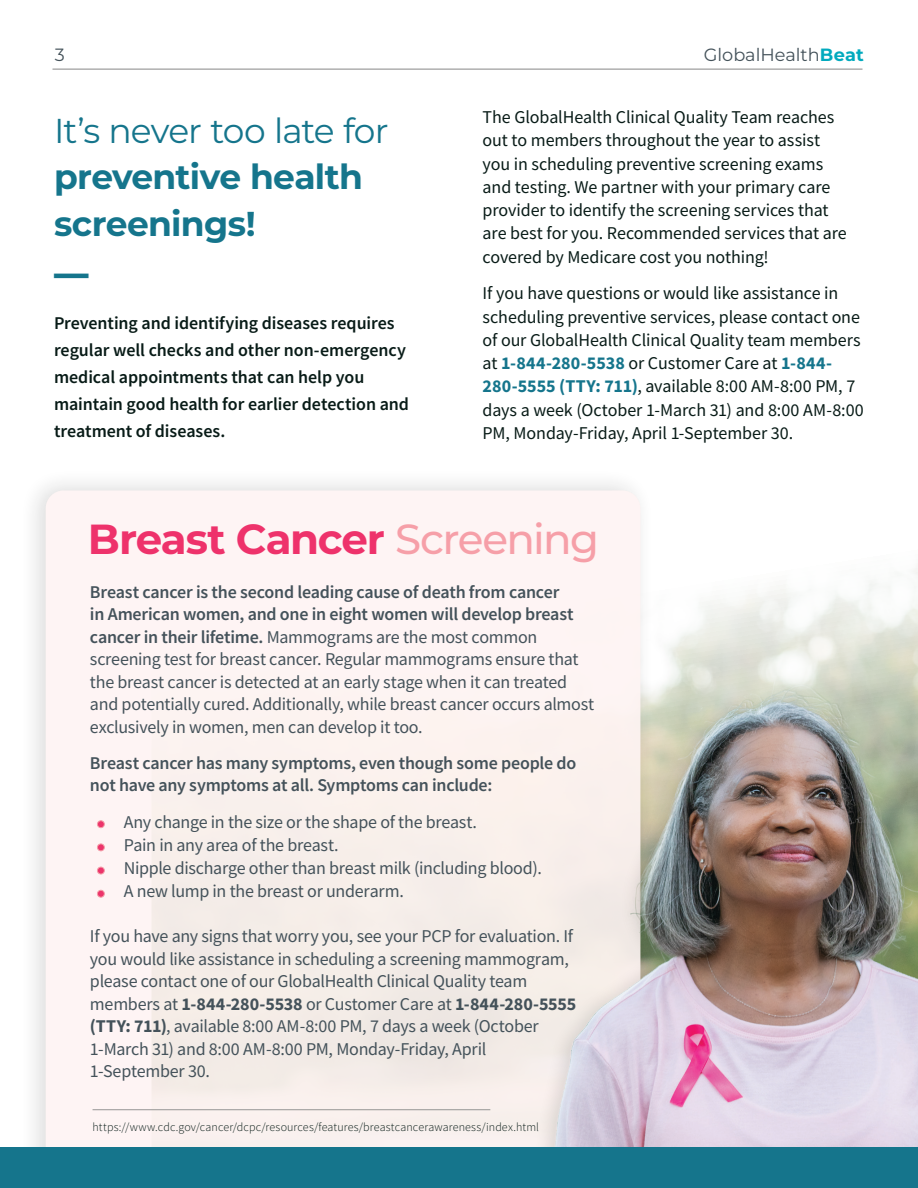
<style>
.page{position:relative;width:918px;height:1188px;background:#fff}
.page>*{position:absolute;margin:0;border:0;box-sizing:border-box;transform-origin:0 0}
.t1{font:700 42px "Montserrat";letter-spacing:-.03em;color:#ee326b}
.t2{font:700 34.5px/46.5px "Montserrat";letter-spacing:-.02em;color:#15758c}
.t3{font:34.5px "Montserrat";letter-spacing:-.03em;color:#15758c}
.t4{font:900 34.5px "Montserrat";color:#15758c}
.t5{font:18px/22.5px "Source Sans Pro";letter-spacing:-.015em;color:#44525a}
.t6{font:18px/23.2px "Source Sans Pro";letter-spacing:-.005em;color:#081b17}
.t7{font:600 18px/27px "Source Sans Pro";letter-spacing:-.005em;color:#081b17}
.t8{font:600 18px/22.5px "Source Sans Pro";letter-spacing:-.015em;color:#44525a}
.t9{font:17.7px "Montserrat";color:#44525a}
.t10{font:300 12px "Source Sans Pro";letter-spacing:.01em;color:#081b17}
.s1{font-weight:700;color:#02aabe}
.s2{font-weight:700;color:#15758c}
.s3{font-weight:500;color:#f69fa8}
.s4{font-weight:600}
.s5{font-weight:700}
</style>
<div class="page">
<div style="left:17px;top:465px;width:640px;height:723px;background:#020304;opacity:.16"></div>
<svg style="left:46px;top:490px;width:594px;height:658px;fill:#fdf4f2"></svg>
<img style="left:490px;top:622px;width:428px;height:526px">
<div style="left:0;top:1148px;width:918px;height:40px;background:#15758c"></div>
<hr style="left:93px;top:1109px;width:397px;height:1px;background:#959594">
<hr style="left:52px;top:69px;width:810px;height:1px;background:#949494">
<p class="t9" style="left:55px;top:43px;width:11px">3</p>
<p class="t9" style="left:704px;top:43px;width:162px">GlobalHealth<span class="s1">Beat</span></p>
<h2 class="t3" style="left:54px;top:108px;width:336px">It’s never too late for</h2>
<h2 class="t2" style="left:54px;top:153px;width:311px">preventive health screenings!</h2>
<h2 class="t4" style="left:54px;top:253px;width:36px">—</h2>
<p class="t7" style="left:54px;top:309px;width:357px">Preventing and identifying diseases requires regular well checks and other non-emergency medical appointments that can help you maintain good health for earlier detection and treatment of diseases.</p>
<p class="t6" style="left:483px;top:105px;width:366px">The GlobalHealth Clinical Quality Team reaches out to members throughout the year to assist you in scheduling preventive screening exams and testing. We partner with your primary care provider to identify the screening services that are best for you. Recommended services that are covered by Medicare cost you nothing!</p>
<p class="t6" style="left:483px;top:282px;width:383px">If you have questions or would like assistance in scheduling preventive services, please contact one of our GlobalHealth Clinical Quality team members at <span class="s2">1-844-280-5538</span> or Customer Care at <span class="s2">1-844- 280-5555 (TTY: 711)</span>, available 8:00 AM-8:00 PM, 7 days a week (October 1-March 31) and 8:00 AM-8:00<br>PM, Monday-Friday, April 1-September 30.</p>
<h1 class="t1" style="left:88px;top:511px;width:513px">Breast Cancer <span class="s3">Screening</span></h1>
<p class="t5" style="left:90px;top:580px;width:506px"><span class="s4">Breast cancer is the second leading cause of death from cancer<br>in American women, and one in eight women will develop breast cancer in their lifetime.</span> Mammograms are the most common screening test for breast cancer. Regular mammograms ensure that the breast cancer is detected at an early stage when it can treated and potentially cured. Additionally, while breast cancer occurs almost exclusively in women, men can develop it too.</p>
<p class="t8" style="left:90px;top:751px;width:488px">Breast cancer has many symptoms, even though some people do not have any symptoms at all. Symptoms can include:</p>
<p class="t5" style="left:124px;top:810px;width:420px;line-height:23.2px">Any change in the size or the shape of the breast.<br>Pain in any area of the breast.<br>Nipple discharge other than breast milk (including blood).<br>A new lump in the breast or underarm.</p>
<p class="t5" style="left:90px;top:925px;width:488px">If you have any signs that worry you, see your PCP for evaluation. If you would like assistance in scheduling a screening mammogram, please contact one of our GlobalHealth Clinical Quality team members at <span class="s5">1-844-280-5538</span> or Customer Care at <span class="s5">1-844-280-5555 (TTY: 711)</span>, available 8:00 AM-8:00 PM, 7 days a week (October 1-March 31) and 8:00 AM-8:00 PM, Monday-Friday, April 1-September 30.</p>
<p class="t10" style="left:93px;top:1119px;width:448px">https://www.cdc.gov/cancer/dcpc/resources/features/breastcancerawareness/index.html</p>
</div>
